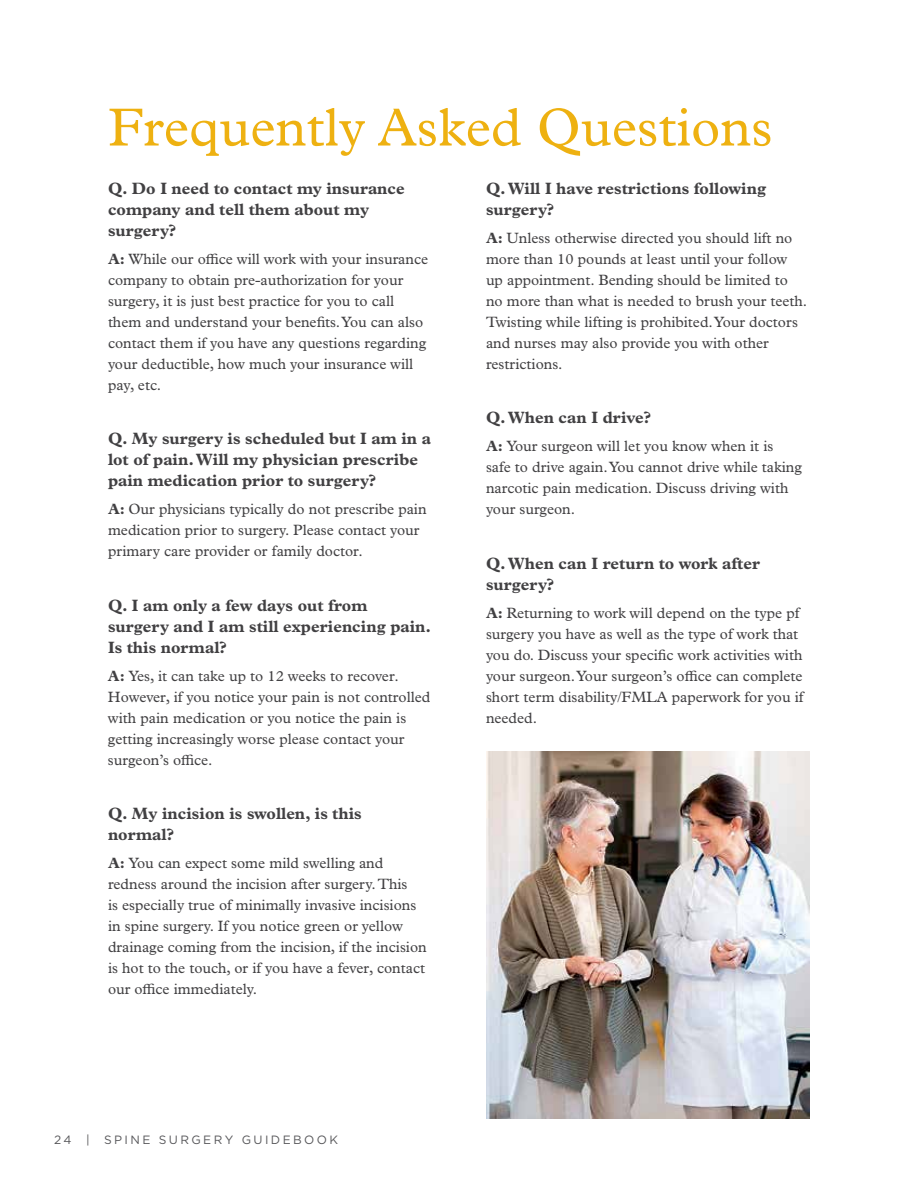
<style>
.page{position:relative;width:918px;height:1188px;background:#fff}
.page>*{position:absolute;margin:0;border:0;box-sizing:border-box;transform-origin:0 0}
.t1{font:54px "Plantin MT Std";color:#eeb111}
.t2{font:700 16.5px/21px "Plantin MT Std";color:#414042}
.t3{font:15px/21px "Plantin MT Std";color:#414042}
.t4{font:12px "Gotham";letter-spacing:.2em;color:#565659}
.s1{font-weight:700}
</style>
<div class="page">
<img style="left:487px;top:751px;width:322px;height:368px">
<h1 class="t1" style="left:108px;top:96px;width:666px">Frequently Asked Questions</h1>
<p class="t2" style="left:108px;top:178px;width:298px">Q. Do I need to contact my insurance company and tell them about my surgery?</p>
<p class="t3" style="left:108px;top:248px;width:322px"><span class="s1">A:</span> While our office will work with your insurance company to obtain pre-authorization for your surgery, it is just best practice for you to call them and understand your benefits. You can also contact them if you have any questions regarding your deductible, how much your insurance will pay, etc.</p>
<p class="t2" style="left:108px;top:428px;width:325px">Q. My surgery is scheduled but I am in a lot of pain. Will my physician prescribe pain medication prior to surgery?</p>
<p class="t3" style="left:108px;top:499px;width:320px"><span class="s1">A:</span> Our physicians typically do not prescribe pain medication prior to surgery. Please contact your primary care provider or family doctor.</p>
<p class="t2" style="left:108px;top:595px;width:325px">Q. I am only a few days out from surgery and I am still experiencing pain.<br>Is this normal?</p>
<p class="t3" style="left:108px;top:665px;width:324px"><span class="s1">A:</span> Yes, it can take up to 12 weeks to recover.<br>However, if you notice your pain is not controlled with pain medication or you notice the pain is getting increasingly worse please contact your surgeon’s office.</p>
<p class="t2" style="left:108px;top:803px;width:255px">Q. My incision is swollen, is this normal?</p>
<p class="t3" style="left:108px;top:853px;width:320px"><span class="s1">A:</span> You can expect some mild swelling and redness around the incision after surgery. This<br>is especially true of minimally invasive incisions in spine surgery. If you notice green or yellow drainage coming from the incision, if the incision is hot to the touch, or if you have a fever, contact our office immediately.</p>
<p class="t4" style="left:54px;top:1133px;width:286px">24 | SPINE SURGERY GUIDEBOOK</p>
<p class="t2" style="left:486px;top:178px;width:282px">Q. Will I have restrictions following surgery?</p>
<p class="t3" style="left:486px;top:227px;width:323px"><span class="s1">A:</span> Unless otherwise directed you should lift no more than 10 pounds at least until your follow up appointment. Bending should be limited to no more than what is needed to brush your teeth.<br>Twisting while lifting is prohibited. Your doctors and nurses may also provide you with other restrictions.</p>
<p class="t2" style="left:486px;top:407px;width:167px">Q. When can I drive?</p>
<p class="t3" style="left:486px;top:436px;width:317px"><span class="s1">A:</span> Your surgeon will let you know when it is safe to drive again. You cannot drive while taking narcotic pain medication. Discuss driving with your surgeon.</p>
<p class="t2" style="left:486px;top:553px;width:275px">Q. When can I return to work after surgery?</p>
<p class="t3" style="left:486px;top:602px;width:319px"><span class="s1">A:</span> Returning to work will depend on the type pf surgery you have as well as the type of work that you do. Discuss your specific work activities with your surgeon. Your surgeon’s office can complete short term disability/FMLA paperwork for you if needed.</p>
</div>
